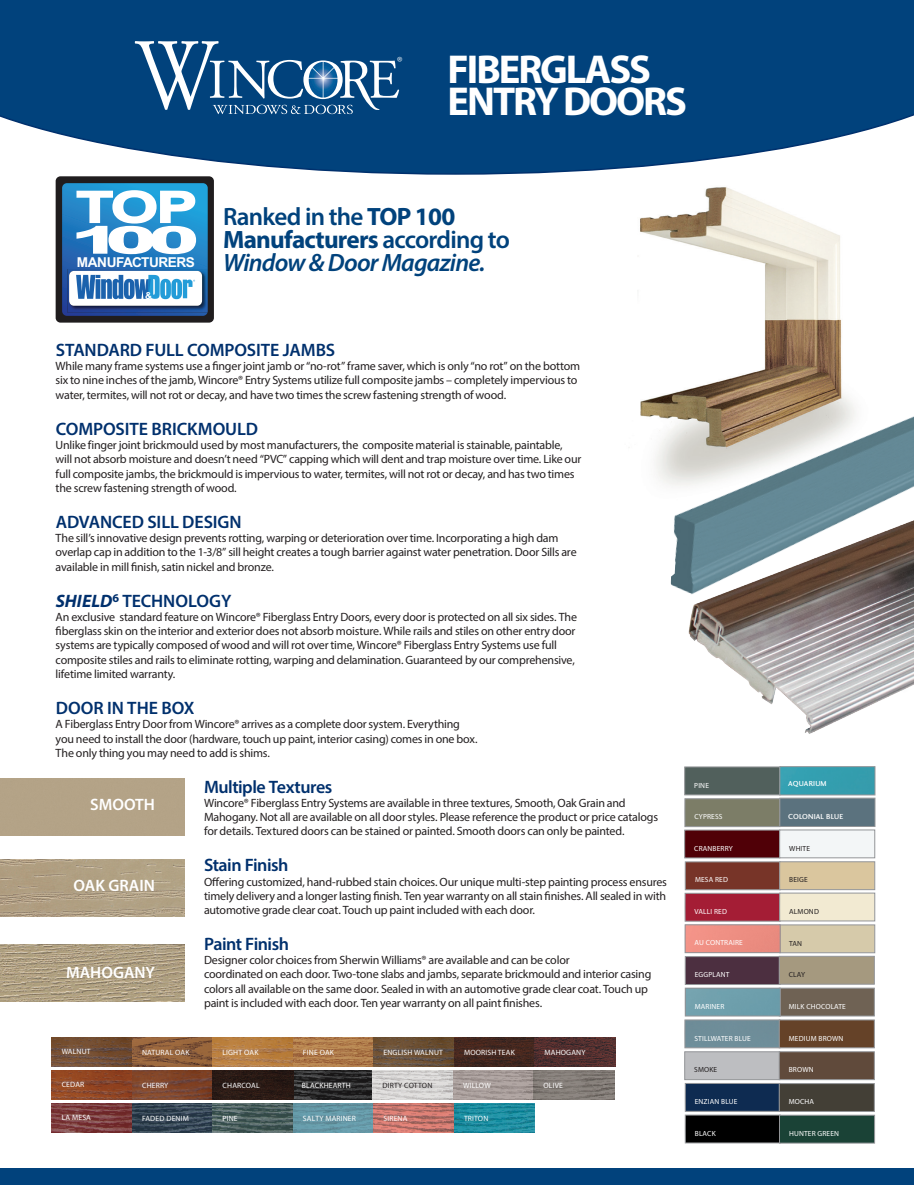
<style>
.page{position:relative;width:914px;height:1185px;background:#fff}
.page>*{position:absolute;margin:0;border:0;box-sizing:border-box;transform-origin:0 0}
.t1{font:700 40.5px "Myriad Pro";letter-spacing:-.05em;color:#fff}
.t2{font:700 36.45px "Arial";color:#fff;scale:2.56 1}
.t3{font:700 25.2px "Myriad Pro";letter-spacing:-.03em;color:#01427c}
.t4{font:italic 600 25.2px "Myriad Pro";letter-spacing:-.03em;color:#01427c}
.t5{font:600 25.2px "Myriad Pro";letter-spacing:-.03em;color:#01427c}
.t6{font:600 18px "Myriad Pro";letter-spacing:-.01em;color:#00306d}
.t7{font:600 18px "Myriad Pro";letter-spacing:-.03em;color:#00306d}
.t8{font:600 16.5px "Myriad Pro";color:#fff}
.t9{font:700 13.65px "Arial";letter-spacing:-.04em;color:#fff}
.t10{font:12px/14.2px "Myriad Pro";letter-spacing:-.02em;color:#231f20}
.t11{font:10.5px "Myriad";color:#fff}
.t12{font:700 9.6px "Arial";color:#fff}
.t13{font:7.65px "Myriad Pro";letter-spacing:.02em;color:#fff}
.t14{font:7.65px "Myriad Pro";letter-spacing:.02em;color:#231f20}
.t15{font:7.5px "Charlotte Sans Medium Plain";letter-spacing:.02em;color:#fff}
.t16{font:7.5px "Myriad Pro";color:#fff}
.t17{font:7.35px "Myriad Pro";letter-spacing:.02em;color:#fff}
.t18{font:7.35px "Myriad Pro";letter-spacing:.02em;color:#231f20}
.s1{font-weight:700}
.s2{font-weight:600}
.s3{font-weight:700;font-style:italic}
</style>
<div class="page">
<svg style="left:0;top:0;width:914px;height:175px;background:#1c5689"></svg>
<img style="left:625px;top:170px;width:270px;height:290px">
<div style="left:56px;top:176px;width:158px;height:147px;background:#201d1e;border-radius:5px"></div>
<svg style="left:62px;top:183px;width:146px;height:133px;background:#5e9dcd"></svg>
<img style="left:670px;top:407px;width:244px;height:53px">
<img style="left:655px;top:460px;width:259px;height:274px">
<svg style="left:135px;top:41px;width:264px;height:73px"></svg>
<div style="left:0;top:1168px;width:914px;height:17px;background:#01427c"></div>
<div style="left:0;top:778px;width:185px;height:57px;background:#b4a387"></div>
<svg style="left:684px;top:766px;width:191px;height:377px;background:#877f7b"></svg>
<svg style="left:0;top:859px;width:185px;height:57px;background:#b0a084"></svg>
<svg style="left:0;top:945px;width:185px;height:57px;background:#ae9f83"></svg>
<img style="left:52px;top:1037px;width:563px;height:29px">
<svg style="left:132px;top:1038px;width:81px;height:28px;background:#8f5f3a"></svg>
<svg style="left:213px;top:1038px;width:80px;height:28px;background:#b77f44"></svg>
<svg style="left:293px;top:1038px;width:80px;height:28px;background:#ae7a49"></svg>
<svg style="left:374px;top:1038px;width:80px;height:28px;background:#685038"></svg>
<svg style="left:454px;top:1038px;width:81px;height:28px;background:#43271f"></svg>
<svg style="left:535px;top:1038px;width:80px;height:28px;background:#502e2e"></svg>
<img style="left:52px;top:1070px;width:562px;height:29px">
<svg style="left:132px;top:1071px;width:81px;height:28px;background:#7c452d"></svg>
<svg style="left:293px;top:1071px;width:80px;height:28px;background:#2e2e2f"></svg>
<svg style="left:373px;top:1071px;width:80px;height:28px;background:#d4d2d1"></svg>
<svg style="left:453px;top:1071px;width:81px;height:28px;background:#a59a98"></svg>
<svg style="left:534px;top:1071px;width:80px;height:28px;background:#817b76"></svg>
<img style="left:52px;top:1103px;width:483px;height:29px">
<svg style="left:132px;top:1104px;width:81px;height:28px;background:#354554"></svg>
<svg style="left:213px;top:1104px;width:80px;height:28px;background:#4b5f5e"></svg>
<svg style="left:293px;top:1104px;width:80px;height:28px;background:#6496a4"></svg>
<svg style="left:374px;top:1104px;width:80px;height:28px;background:#c2746c"></svg>
<svg style="left:454px;top:1104px;width:81px;height:28px;background:#1c8b9e"></svg>
<div style="left:213px;top:1071px;width:80px;height:28px;background:#291914"></div>
<p class="t11" style="left:397px;top:56px;width:7px">®</p>
<p class="t1" style="left:447px;top:43px;width:205px">FIBERGLASS</p>
<p class="t1" style="left:447px;top:75px;width:241px">ENTRY DOORS</p>
<p class="t2" style="left:70px;top:216px;width:22px">1</p>
<p class="t9" style="left:77px;top:253px;width:119px">MANUFACTURERS</p>
<p class="t2" style="left:105px;top:216px;width:38px">00</p>
<p class="t12" style="left:145px;top:289px;width:8px">&amp;</p>
<p class="t5" style="left:223px;top:201px;width:234px">Ranked in the <span class="s1">TOP 100</span></p>
<p class="t3" style="left:223px;top:223px;width:288px">Manufacturers <span class="s2">according to</span></p>
<p class="t4" style="left:223px;top:246px;width:264px">Window &amp; Door Magazine.</p>
<p class="t6" style="left:56px;top:338px;width:281px">STANDARD FULL COMPOSITE JAMBS</p>
<p class="t10" style="left:56px;top:359px;width:526px">While many frame systems use a finger joint jamb or “no-rot” frame saver, which is only “no rot” on the bottom six to nine inches of the jamb, Wincore® Entry Systems utilize full composite jambs – completely impervious to water, termites, will not rot or decay, and have two times the screw fastening strength of wood.</p>
<p class="t6" style="left:56px;top:417px;width:204px">COMPOSITE BRICKMOULD</p>
<p class="t10" style="left:56px;top:438px;width:508px">Unlike finger joint brickmould used by most manufacturers, the composite material is stainable, paintable,</p>
<p class="t10" style="left:56px;top:452px;width:527px">will not absorb moisture and doesn’t need “PVC” capping which will dent and trap moisture over time. Like our full composite jambs, the brickmould is impervious to water, termites, will not rot or decay, and has two times the screw fastening strength of wood.</p>
<p class="t6" style="left:56px;top:510px;width:187px">ADVANCED SILL DESIGN</p>
<p class="t10" style="left:56px;top:531px;width:522px">The sill’s innovative design prevents rotting, warping or deterioration over time. Incorporating a high dam overlap cap in addition to the 1-3/8” sill height creates a tough barrier against water penetration. Door Sills are available in mill finish, satin nickel and bronze.</p>
<p class="t6" style="left:56px;top:589px;width:177px"><span class="s3">SHIELD</span><sup>6</sup> TECHNOLOGY</p>
<p class="t10" style="left:56px;top:609px;width:523px">An exclusive standard feature on Wincore® Fiberglass Entry Doors, every door is protected on all six sides. The fiberglass skin on the interior and exterior does not absorb moisture. While rails and stiles on other entry door systems are typically composed of wood and will rot over time, Wincore® Fiberglass Entry Systems use full composite stiles and rails to eliminate rotting, warping and delamination. Guaranteed by our comprehensive, lifetime limited warranty.</p>
<p class="t6" style="left:56px;top:696px;width:140px">DOOR IN THE BOX</p>
<p class="t10" style="left:56px;top:717px;width:406px">A Fiberglass Entry Door from Wincore® arrives as a complete door system. Everything</p>
<p class="t10" style="left:56px;top:731px;width:423px">you need to install the door (hardware, touch up paint, interior casing) comes in one box.</p>
<p class="t10" style="left:56px;top:745px;width:216px">The only thing you may need to add is shims.</p>
<p class="t8" style="left:90px;top:794px;width:66px">SMOOTH</p>
<p class="t8" style="left:74px;top:875px;width:83px">OAK GRAIN</p>
<p class="t8" style="left:66px;top:962px;width:90px">MAHOGANY</p>
<p class="t6" style="left:204px;top:775px;width:130px">Multiple Textures</p>
<p class="t16" style="left:694px;top:780px;width:16px">PINE</p>
<p class="t10" style="left:204px;top:795px;width:456px">Wincore® Fiberglass Entry Systems are available in three textures, Smooth, Oak Grain and<br>Mahogany. Not all are available on all door styles. Please reference the product or price catalogs for details. Textured doors can be stained or painted. Smooth doors can only be painted.</p>
<p class="t6" style="left:204px;top:854px;width:86px">Stain Finish</p>
<p class="t10" style="left:204px;top:874px;width:464px;text-align:justify">Offering customized, hand-rubbed stain choices. Our unique multi-step painting process ensures timely delivery and a longer lasting finish. Ten year warranty on all stain finishes. All sealed in with automotive grade clear coat. Touch up paint included with each door.</p>
<p class="t7" style="left:204px;top:932px;width:87px">Paint Finish</p>
<p class="t10" style="left:204px;top:953px;width:367px">Designer color choices from Sherwin Williams® are available and can be color</p>
<p class="t10" style="left:204px;top:967px;width:449px">coordinated on each door. Two-tone slabs and jambs, separate brickmould and interior casing colors all available on the same door. Sealed in with an automotive grade clear coat. Touch up paint is included with each door. Ten year warranty on all paint finishes.</p>
<p class="t17" style="left:694px;top:812px;width:30px">CYPRESS</p>
<p class="t17" style="left:694px;top:843px;width:40px">CRANBERRY</p>
<p class="t17" style="left:695px;top:875px;width:35px">MESA RED</p>
<p class="t17" style="left:694px;top:907px;width:34px">VALLI RED</p>
<p class="t17" style="left:694px;top:938px;width:50px">AU CONTRAIRE</p>
<p class="t17" style="left:695px;top:970px;width:36px">EGGPLANT</p>
<p class="t17" style="left:695px;top:1002px;width:31px">MARINER</p>
<p class="t13" style="left:62px;top:1047px;width:30px">WALNUT</p>
<p class="t13" style="left:142px;top:1047px;width:49px">NATURAL OAK</p>
<p class="t13" style="left:222px;top:1047px;width:38px">LIGHT OAK</p>
<p class="t13" style="left:303px;top:1047px;width:33px">FINE OAK</p>
<p class="t13" style="left:383px;top:1047px;width:61px">ENGLISH WALNUT</p>
<p class="t13" style="left:464px;top:1047px;width:52px">MOORISH TEAK</p>
<p class="t13" style="left:544px;top:1047px;width:42px">MAHOGANY</p>
<p class="t13" style="left:62px;top:1080px;width:24px">CEDAR</p>
<p class="t13" style="left:142px;top:1080px;width:28px">CHERRY</p>
<p class="t13" style="left:302px;top:1080px;width:50px">BLACKHEARTH</p>
<p class="t14" style="left:382px;top:1080px;width:51px">DIRTY COTTON</p>
<p class="t13" style="left:463px;top:1080px;width:29px">WILLOW</p>
<p class="t13" style="left:543px;top:1080px;width:21px">OLIVE</p>
<p class="t13" style="left:62px;top:1113px;width:31px">LA MESA</p>
<p class="t13" style="left:142px;top:1113px;width:48px">FADED DENIM</p>
<p class="t13" style="left:222px;top:1113px;width:17px">PINE</p>
<p class="t13" style="left:303px;top:1113px;width:55px">SALTY MARINER</p>
<p class="t13" style="left:383px;top:1113px;width:25px">SIRENA</p>
<p class="t13" style="left:464px;top:1113px;width:26px">TRITON</p>
<p class="t13" style="left:223px;top:1080px;width:39px">CHARCOAL</p>
<p class="t17" style="left:694px;top:1033px;width:58px">STILLWATER BLUE</p>
<p class="t18" style="left:694px;top:1065px;width:25px">SMOKE</p>
<p class="t17" style="left:695px;top:1097px;width:44px">ENZIAN BLUE</p>
<p class="t17" style="left:695px;top:1128px;width:22px">BLACK</p>
<p class="t15" style="left:788px;top:779px;width:40px">AQUARIUM</p>
<p class="t15" style="left:788px;top:812px;width:57px">COLONIAL BLUE</p>
<p class="t18" style="left:789px;top:843px;width:22px">WHITE</p>
<p class="t18" style="left:789px;top:875px;width:20px">BEIGE</p>
<p class="t18" style="left:789px;top:906px;width:31px">ALMOND</p>
<p class="t18" style="left:789px;top:938px;width:14px">TAN</p>
<p class="t18" style="left:789px;top:970px;width:18px">CLAY</p>
<p class="t17" style="left:789px;top:1002px;width:59px">MILK CHOCOLATE</p>
<p class="t17" style="left:789px;top:1033px;width:56px">MEDIUM BROWN</p>
<p class="t17" style="left:789px;top:1065px;width:26px">BROWN</p>
<p class="t17" style="left:789px;top:1097px;width:27px">MOCHA</p>
<p class="t17" style="left:789px;top:1129px;width:52px">HUNTER GREEN</p>
</div>
